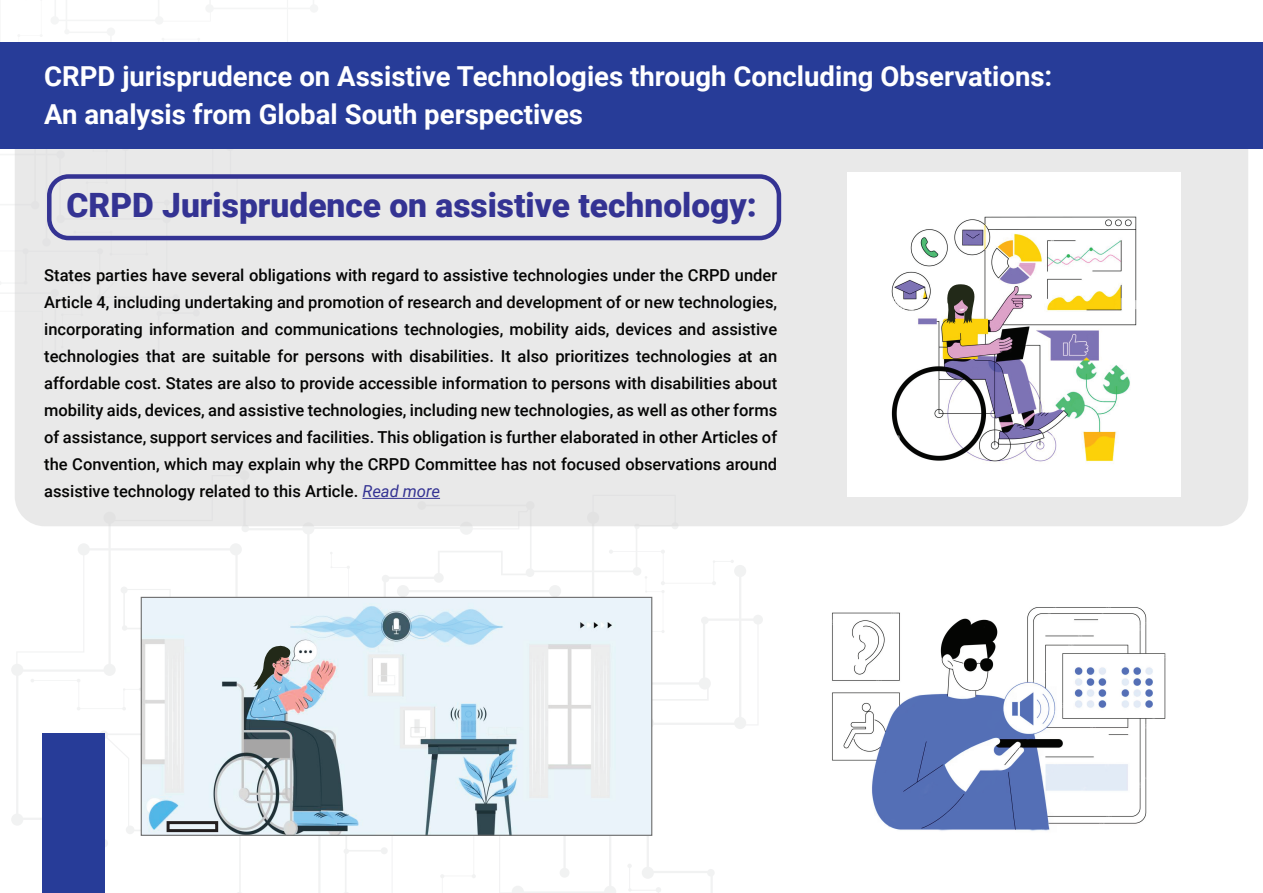
<style>
.page{position:relative;width:1263px;height:893px;background:#fff}
.page>*{position:absolute;margin:0;border:0;box-sizing:border-box;transform-origin:0 0}
.t1{font:900 33.45px "Roboto";color:#343393}
.t2{font:700 27.6px/38.2px "Roboto";color:#fff}
.t3{font:500 16.5px/27px "Roboto";color:#050504;text-align:justify}
.s1{font-weight:400;font-style:italic;color:#343393}
</style>
<div class="page">
<div style="left:15px;top:120px;width:1233px;height:406px;background:#e9e9e9;border-radius:30px"></div>
<div style="left:50px;top:353px;width:9px;height:9px;background:#e3e3e4;border-radius:50%"></div>
<div style="left:155px;top:353px;width:8px;height:9px;background:#e3e3e4;border-radius:50%"></div>
<svg style="left:0;top:0;width:352px;height:312px"></svg>
<div style="left:753px;top:615px;width:10px;height:10px;background:#f1f2f2;border-radius:50%"></div>
<div style="left:11px;top:664px;width:12px;height:12px;background:#f1f2f2;border-radius:50%"></div>
<div style="left:11px;top:813px;width:12px;height:13px;background:#f1f2f2;border-radius:50%"></div>
<div style="left:240px;top:470px;width:9px;height:10px;background:#e2e2e2;border-radius:50%"></div>
<div style="left:0;top:42px;width:1263px;height:107px;background:#273c98"></div>
<img style="left:832px;top:607px;width:334px;height:224px">
<div style="left:47px;top:174px;width:734px;height:66px;border:4px solid #343393;border-radius:19px"></div>
<svg style="left:16px;top:497px;width:742px;height:396px"></svg>
<img style="left:847px;top:172px;width:333px;height:324px">
<svg style="left:943px;top:279px;width:35px;height:45px;background:#958f7b"></svg>
<hr style="left:362px;top:498px;width:78px;height:1px;background:#343393">
<h2 class="t2" style="left:44px;top:56px;width:1010px">CRPD jurisprudence on Assistive Technologies through Concluding Observations:<br>An analysis from Global South perspectives</h2>
<h1 class="t1" style="left:66px;top:181px;width:692px">CRPD Jurisprudence on assistive technology:</h1>
<p class="t3" style="left:44px;top:261px;width:734px">States parties have several obligations with regard to assistive technologies under the CRPD under Article 4, including undertaking and promotion of research and development of or new technologies, incorporating information and communications technologies, mobility aids, devices and assistive technologies that are suitable for persons with disabilities. It also prioritizes technologies at an affordable cost. States are also to provide accessible information to persons with disabilities about mobility aids, devices, and assistive technologies, including new technologies, as well as other forms of assistance, support services and facilities. This obligation is further elaborated in other Articles of the Convention, which may explain why the CRPD Committee has not focused observations around assistive technology related to this Article. <span class="s1">Read more</span></p>
</div>
